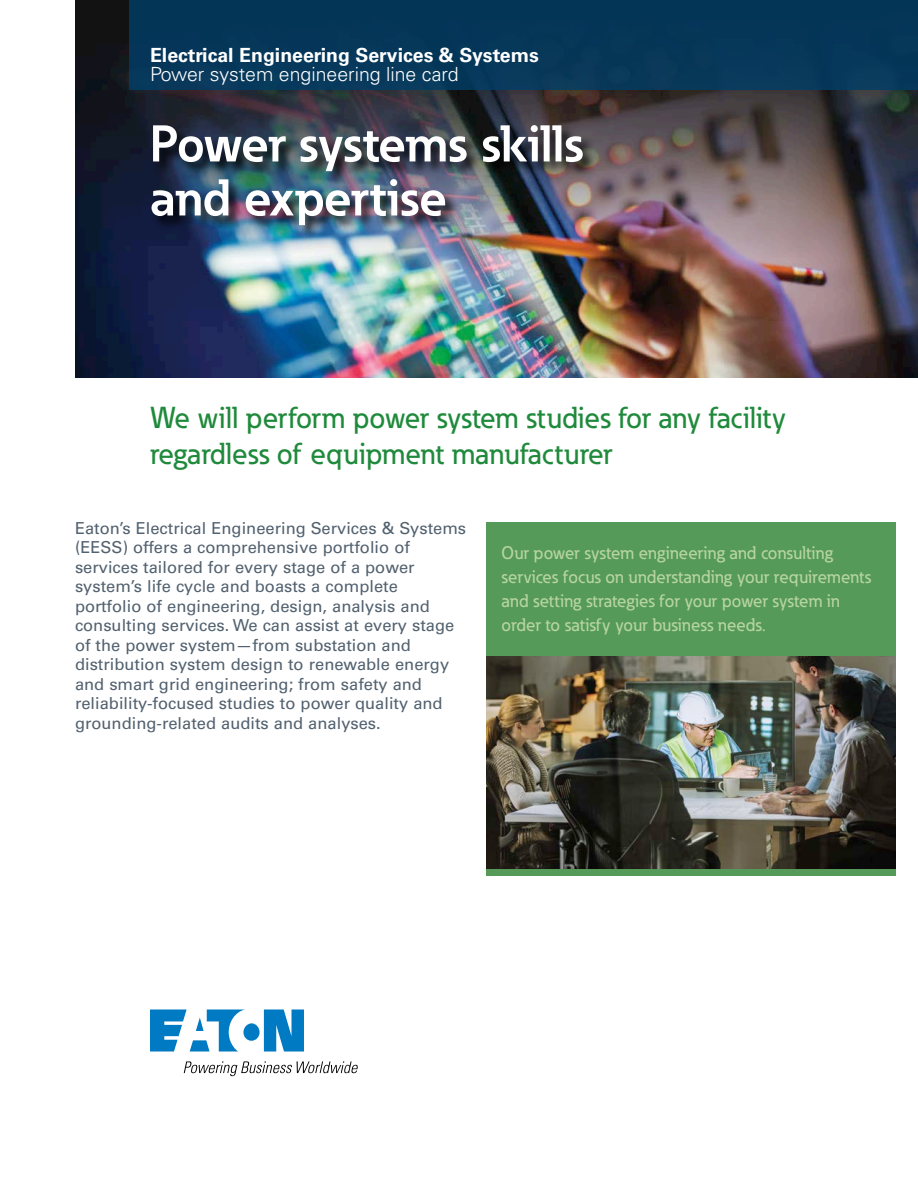
<style>
.page{position:relative;width:918px;height:1188px;background:#fff}
.page>*{position:absolute;margin:0;border:0;box-sizing:border-box;transform-origin:0 0}
.t1{font:700 51px/54px "Eaton";letter-spacing:-.015em;color:#fff}
.t2{font:500 30px/36px "Eaton";color:#208a3c}
.t3{font:700 19.5px "Univers LT Std";color:#fff}
.t4{font:300 19.5px "Univers LT Std";color:#fff}
.t5{font:500 18px/24px "Eaton";color:#b7d4a3}
.t6{font:16.5px/19.5px "Univers LT Std";color:#52616f}
</style>
<div class="page">
<img style="left:75px;top:0;width:843px;height:378px">
<div style="left:151px;top:124px;width:447px;height:116px;background:#000;opacity:.9"></div>
<div style="left:486px;top:522px;width:409px;height:354px;background:#559a58"></div>
<img style="left:486px;top:657px;width:409px;height:211px">
<svg style="left:150px;top:1010px;width:154px;height:42px"></svg>
<svg style="left:184px;top:1061px;width:174px;height:15px"></svg>
<div style="left:129px;top:0;width:789px;height:90px;background:#053658"></div>
<p class="t3" style="left:150px;top:43px;width:390px">Electrical Engineering Services &amp; Systems</p>
<p class="t4" style="left:150px;top:62px;width:310px">Power system engineering line card</p>
<h1 class="t1" style="left:150px;top:116px;width:436px">Power systems skills and expertise</h1>
<h2 class="t2" style="left:150px;top:400px;width:637px">We will perform power system studies for any facility regardless of equipment manufacturer</h2>
<p class="t6" style="left:75px;top:518px;width:393px">Eaton’s Electrical Engineering Services &amp; Systems (EESS) offers a comprehensive portfolio of services tailored for every stage of a power system’s life cycle and boasts a complete portfolio of engineering, design, analysis and consulting services. We can assist at every stage of the power system—from substation and distribution system design to renewable energy and smart grid engineering; from safety and reliability-focused studies to power quality and grounding-related audits and analyses.</p>
<p class="t5" style="left:502px;top:541px;width:371px">Our power system engineering and consulting services focus on understanding your requirements and setting strategies for your power system in order to satisfy your business needs.</p>
</div>
